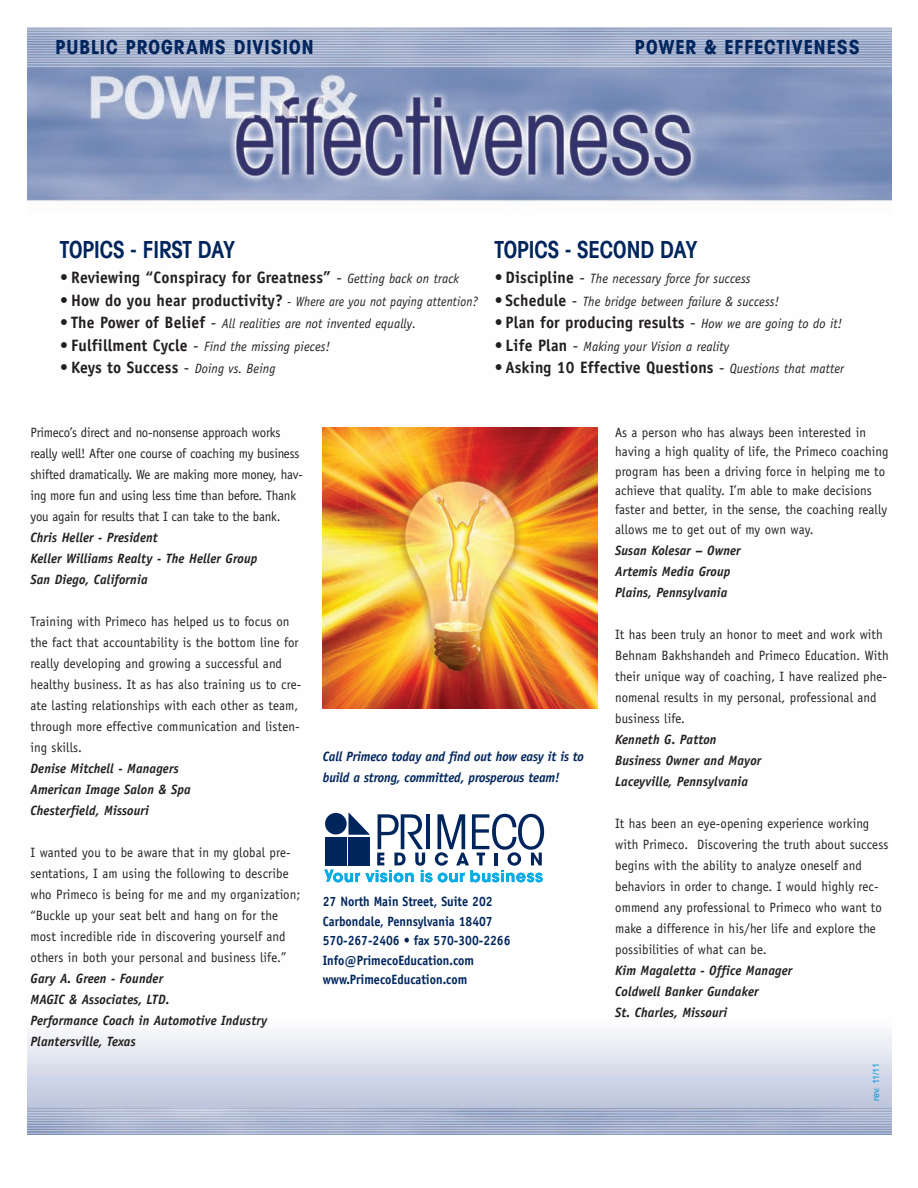
<style>
.page{position:relative;width:918px;height:1188px;background:#fff}
.page>*{position:absolute;margin:0;border:0;box-sizing:border-box;transform-origin:0 0}
.t1{font:600 25.5px "Avant Garde Cd ITC";color:#00255d;scale:.95 1}
.t2{font:700 21px "Avant Garde Cd Md ITC";letter-spacing:.05em;color:#00255d}
.t3{font:700 16.5px "Officina Sans";letter-spacing:.01em;color:#231f20;scale:.95 1}
.t4{font:13.5px/21px "Officina Sans";letter-spacing:.01em;color:#231f20;scale:.95 1}
.t5{font:italic 700 13.5px/21px "Officina Sans";letter-spacing:.01em;color:#231f20;scale:.95 1}
.t6{font:italic 13.5px "Officina Sans";letter-spacing:.01em;color:#231f20;scale:.95 1}
.t7{font:13.5px/21px "Officina Sans";letter-spacing:-.015em;color:#231f20;scale:.95 1}
.t8{font:700 13.5px/19.5px "Officina Sans";color:#00255d;scale:.9 1}
.t9{font:italic 700 13.5px/21px "Officina Sans";letter-spacing:-.01em;color:#00255d;scale:.95 1}
.t10{font:9px "Arial";color:#0196d7}
.s1{font-weight:400}
.s2{font-weight:400;font-style:italic;font-size:13.5px}
.s3{font-style:normal;font-size:16.5px}
.s4{font-weight:700;font-style:normal;font-size:16.5px}
</style>
<div class="page">
<img style="left:27px;top:27px;width:864px;height:1107px">
<div style="left:324px;top:808px;width:220px;height:79px;background:#fff"></div>
<svg style="left:324px;top:812px;width:220px;height:70px"></svg>
<img style="left:322px;top:427px;width:276px;height:281px">
<h2 class="t2" style="left:55px;top:35px;width:259px">PUBLIC PROGRAMS DIVISION</h2>
<h2 class="t2" style="left:635px;top:35px;width:226px">POWER &amp; EFFECTIVENESS</h2>
<h1 class="t1" style="left:60px;top:234px;width:186px">TOPICS - FIRST DAY</h1>
<p class="t3" style="left:60px;top:268px;width:421px"><span class="s1">•</span> Reviewing “Conspiracy for Greatness” <span class="s1">-</span> <span class="s2">Getting back on track</span></p>
<p class="t6" style="left:60px;top:294px;width:441px"><span class="s3">•</span> <span class="s4">How do you hear productivity?</span> - Where are you not paying attention?</p>
<p class="t6" style="left:60px;top:316px;width:376px"><span class="s3">•</span> <span class="s4">The Power of Belief</span> <span class="s3">-</span> All realities are not invented equally.</p>
<p class="t6" style="left:60px;top:339px;width:285px"><span class="s3">•</span> <span class="s4">Fulfillment Cycle</span> <span class="s3">-</span> Find the missing pieces!</p>
<p class="t3" style="left:60px;top:358px;width:228px"><span class="s1">•</span> Keys to Success <span class="s1">-</span> <span class="s2">Doing vs. Being</span></p>
<h1 class="t1" style="left:495px;top:234px;width:215px">TOPICS - SECOND DAY</h1>
<p class="t6" style="left:495px;top:271px;width:271px"><span class="s3">•</span> <span class="s4">Discipline</span> <span class="s3">-</span> The necessary force for success</p>
<p class="t6" style="left:495px;top:294px;width:301px"><span class="s3">•</span> <span class="s4">Schedule</span> <span class="s3">-</span> The bridge between failure &amp; success!</p>
<p class="t3" style="left:495px;top:313px;width:367px"><span class="s1">•</span> Plan for producing results <span class="s1">-</span> <span class="s2">How we are going to do it!</span></p>
<p class="t6" style="left:495px;top:339px;width:248px"><span class="s3">•</span> <span class="s4">Life Plan</span> <span class="s3">-</span> Making your Vision a reality</p>
<p class="t3" style="left:495px;top:358px;width:369px"><span class="s1">•</span> Asking 10 Effective Questions <span class="s1">-</span> <span class="s2">Questions that matter</span></p>
<p class="t7" style="left:31px;top:421px;width:288px">Primeco’s direct and no-nonsense approach works really well! After one course of coaching my business shifted dramatically. We are making more money, hav&shy;ing more fun and using less time than before. Thank you again for results that I can take to the bank.</p>
<p class="t5" style="left:31px;top:526px;width:240px">Chris Heller - President<br>Keller Williams Realty - The Heller Group<br>San Diego, California</p>
<p class="t4" style="left:31px;top:611px;width:286px">Training with Primeco has helped us to focus on the fact that accountability is the bottom line for really developing and growing a successful and healthy business. It as has also training us to cre&shy;ate lasting relationships with each other as team, through more effective communication and listen&shy;ing skills.</p>
<p class="t5" style="left:31px;top:757px;width:170px">Denise Mitchell - Managers<br>American Image Salon &amp; Spa<br>Chesterfield, Missouri</p>
<p class="t4" style="left:31px;top:842px;width:286px">I wanted you to be aware that in my global pre&shy;sentations, I am using the following to describe who Primeco is being for me and my organization; “Buckle up your seat belt and hang on for the most incredible ride in discovering yourself and others in both your personal and business life.”</p>
<p class="t5" style="left:31px;top:968px;width:251px">Gary A. Green - Founder<br>MAGIC &amp; Associates, LTD.<br>Performance Coach in Automotive Industry<br>Plantersville, Texas</p>
<p class="t9" style="left:323px;top:746px;width:276px">Call Primeco today and find out how easy it is to build a strong, committed, prosperous team!</p>
<p class="t8" style="left:323px;top:892px;width:210px">27 North Main Street, Suite 202<br>Carbondale, Pennsylvania 18407<br>570-267-2406 • fax 570-300-2266<br>Info@PrimecoEducation.com www.PrimecoEducation.com</p>
<p class="t4" style="left:615px;top:422px;width:289px;line-height:19.5px">As a person who has always been interested in having a high quality of life, the Primeco coaching program has been a driving force in helping me to achieve that quality. I’m able to make decisions faster and better, in the sense, the coaching really allows me to get out of my own way.</p>
<p class="t5" style="left:615px;top:540px;width:134px">Susan Kolesar – Owner<br>Artemis Media Group<br>Plains, Pennsylvania</p>
<p class="t4" style="left:615px;top:624px;width:290px">It has been truly an honor to meet and work with Behnam Bakhshandeh and Primeco Education. With their unique way of coaching, I have realized phe&shy;nomenal results in my personal, professional and business life.</p>
<p class="t5" style="left:615px;top:729px;width:155px">Kenneth G. Patton<br>Business Owner and Mayor<br>Laceyville, Pennsylvania</p>
<p class="t4" style="left:615px;top:813px;width:289px">It has been an eye-opening experience working with Primeco. Discovering the truth about success begins with the ability to analyze oneself and behaviors in order to change. I would highly rec&shy;ommend any professional to Primeco who want to make a difference in his/her life and explore the possibilities of what can be.</p>
<p class="t5" style="left:615px;top:960px;width:188px">Kim Magaletta - Office Manager<br>Coldwell Banker Gundaker<br>St. Charles, Missouri</p>
<p class="t10" style="left:870px;top:1101px;width:40px;rotate:-90deg">rev. 11/11</p>
</div>
